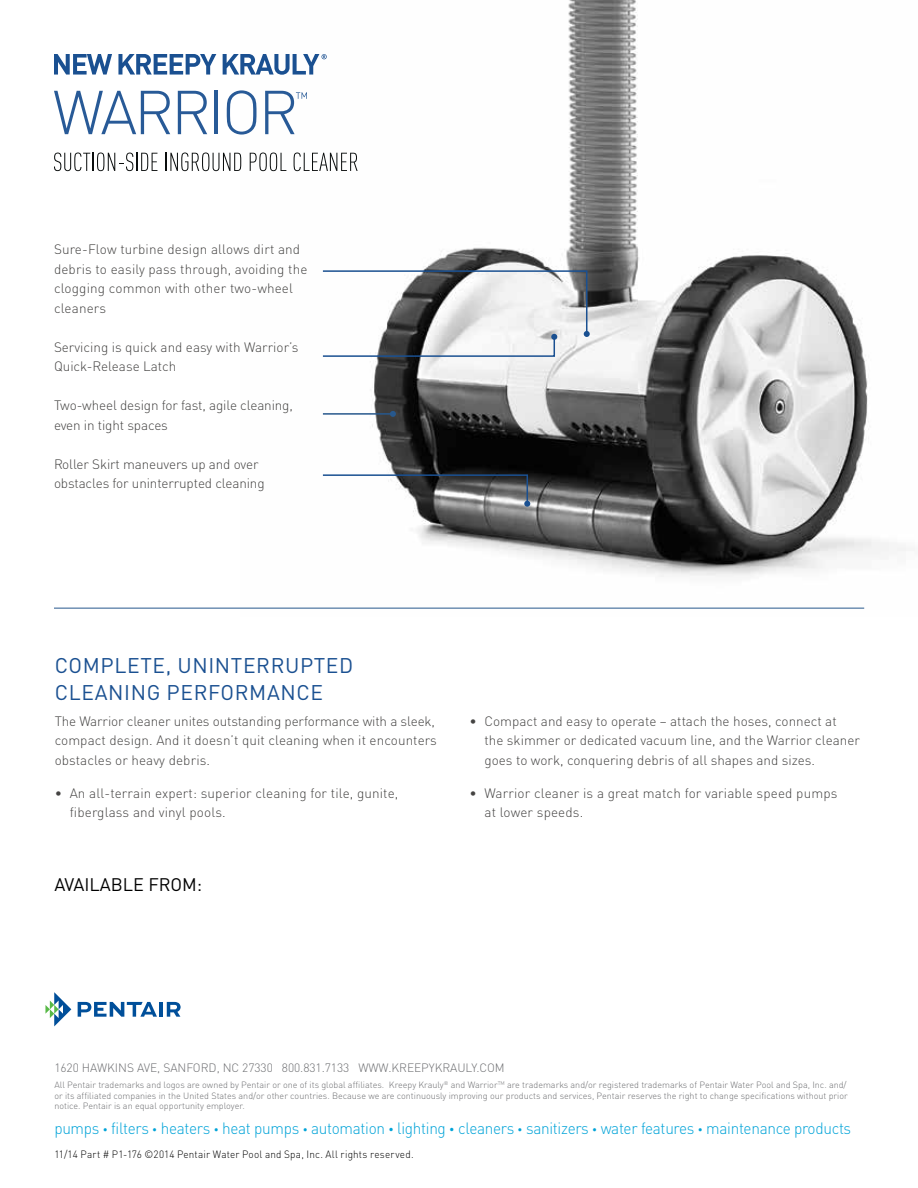
<style>
.page{position:relative;width:918px;height:1188px;background:#fff}
.page>*{position:absolute;margin:0;border:0;box-sizing:border-box;transform-origin:0 0}
.t1{font:21px "DIN Pro";letter-spacing:.03em;color:#1a5091}
.t2{font:18px "DIN Pro";color:#000}
.t3{font:300 16.2px "DIN Pro";letter-spacing:-.02em;color:#00a3d8;scale:.95 1}
.t4{font:300 13.5px/19.5px "DIN Pro";color:#444342}
.t5{font:300 12px "DIN Pro";letter-spacing:-.005em;color:#6d6e71}
.t6{font:300 10.5px "DIN Pro";letter-spacing:.02em;color:#000;scale:.95 1}
.t7{font:300 9px/10.5px "DIN Pro";color:#6d6e71}
.s1{font-size:9.75px}
.s2{font-size:10.5px}
</style>
<div class="page">
<img style="left:241px;top:0;width:665px;height:609px">
<svg style="left:45px;top:992px;width:26px;height:34px"></svg>
<svg style="left:78px;top:1002px;width:79px;height:15px"></svg>
<hr style="left:159px;top:1002px;width:4px;height:15px;background:#004f9a">
<svg style="left:167px;top:1002px;width:14px;height:15px"></svg>
<svg style="left:54px;top:91px;width:116px;height:43px"></svg>
<svg style="left:178px;top:91px;width:29px;height:43px"></svg>
<hr style="left:215px;top:91px;width:3px;height:43px;background:#285a97">
<svg style="left:227px;top:90px;width:30px;height:45px"></svg>
<svg style="left:265px;top:91px;width:42px;height:43px"></svg>
<svg style="left:54px;top:153px;width:103px;height:18px"></svg>
<svg style="left:166px;top:153px;width:75px;height:18px"></svg>
<svg style="left:250px;top:153px;width:36px;height:18px"></svg>
<svg style="left:294px;top:153px;width:64px;height:18px"></svg>
<svg style="left:54px;top:54px;width:58px;height:21px"></svg>
<svg style="left:118px;top:54px;width:98px;height:21px"></svg>
<svg style="left:223px;top:54px;width:104px;height:21px"></svg>
<hr style="left:323px;top:413px;width:70px;height:2px;background:#27588d">
<svg style="left:390px;top:411px;width:6px;height:6px"></svg>
<svg style="left:321px;top:474px;width:209px;height:33px"></svg>
<svg style="left:321px;top:270px;width:269px;height:88px"></svg>
<hr style="left:54px;top:608px;width:810px;height:1px;background:#27588d">
<p class="t4" style="left:54px;top:239px;width:255px">Sure-Flow turbine design allows dirt and debris to easily pass through, avoiding the clogging common with other two-wheel cleaners</p>
<p class="t4" style="left:54px;top:336px;width:246px">Servicing is quick and easy with Warrior’s<br>Quick-Release Latch</p>
<p class="t4" style="left:54px;top:395px;width:240px">Two-wheel design for fast, agile cleaning, even in tight spaces</p>
<p class="t4" style="left:54px;top:453px;width:212px">Roller Skirt maneuvers up and over obstacles for uninterrupted cleaning</p>
<h1 class="t1" style="left:55px;top:649px;width:29px">COMPLETE</h1>
<h1 class="t1" style="left:166px;top:649px;width:41px">, UNINTERRUPTED</h1>
<h1 class="t1" style="left:55px;top:676px;width:28px">CLEANIN</h1>
<h1 class="t1" style="left:147px;top:676px;width:49px">G PERFORMANCE</h1>
<p class="t4" style="left:55px;top:710px;width:384px">The Warrior cleaner unites outstanding performance with a sleek, compact design. And it doesn’t quit cleaning when it encounters obstacles or heavy debris.</p>
<p class="t4" style="left:70px;top:782px;width:330px;text-indent:-15px">• An all-terrain expert: superior cleaning for tile, gunite, fiberglass and vinyl pools.</p>
<h2 class="t2" style="left:54px;top:870px;width:149px">AVAILABLE FROM:</h2>
<p class="t4" style="left:484px;top:710px;width:377px;text-indent:-15px">• Compact and easy to operate – attach the hoses, connect at<br>the skimmer or dedicated vacuum line, and the Warrior cleaner goes to work, conquering debris of all shapes and sizes.</p>
<p class="t4" style="left:484px;top:782px;width:354px;text-indent:-15px">• Warrior cleaner is a great match for variable speed pumps at lower speeds.</p>
<p class="t5" style="left:54px;top:1058px;width:452px">1620 HAWKINS AVE, SANFORD, NC 27330 800.831.7133 WWW.KREEPYKRAULY.COM</p>
<p class="t7" style="left:54px;top:1079px;width:795px">All Pentair trademarks and logos are owned by Pentair or one of its global affiliates. Kreepy Krauly<sup>®</sup> and Warrior<sup>TM</sup> are trademarks and/or registered trademarks of Pentair Water Pool and Spa, Inc. and/ or its affiliated companies in the United States and/or other countries. Because we are continuously improving our products and services, Pentair reserves the right to change specifications without prior notice. Pentair is an equal opportunity employer.</p>
<p class="t3" style="left:54px;top:1116px;width:840px">pumps <span class="s1">•</span> filters <span class="s1">•</span> heaters <span class="s1">•</span> heat pumps <span class="s1">•</span> automation <span class="s2">•</span> lighting <span class="s2">•</span> cleaners <span class="s1">•</span> sanitizers <span class="s1">•</span> water features <span class="s1">•</span> maintenance products</p>
<p class="t6" style="left:54px;top:1146px;width:380px">11/14 Part # P1-176 ©2014 Pentair Water Pool and Spa, Inc. All rights reserved.</p>
</div>
